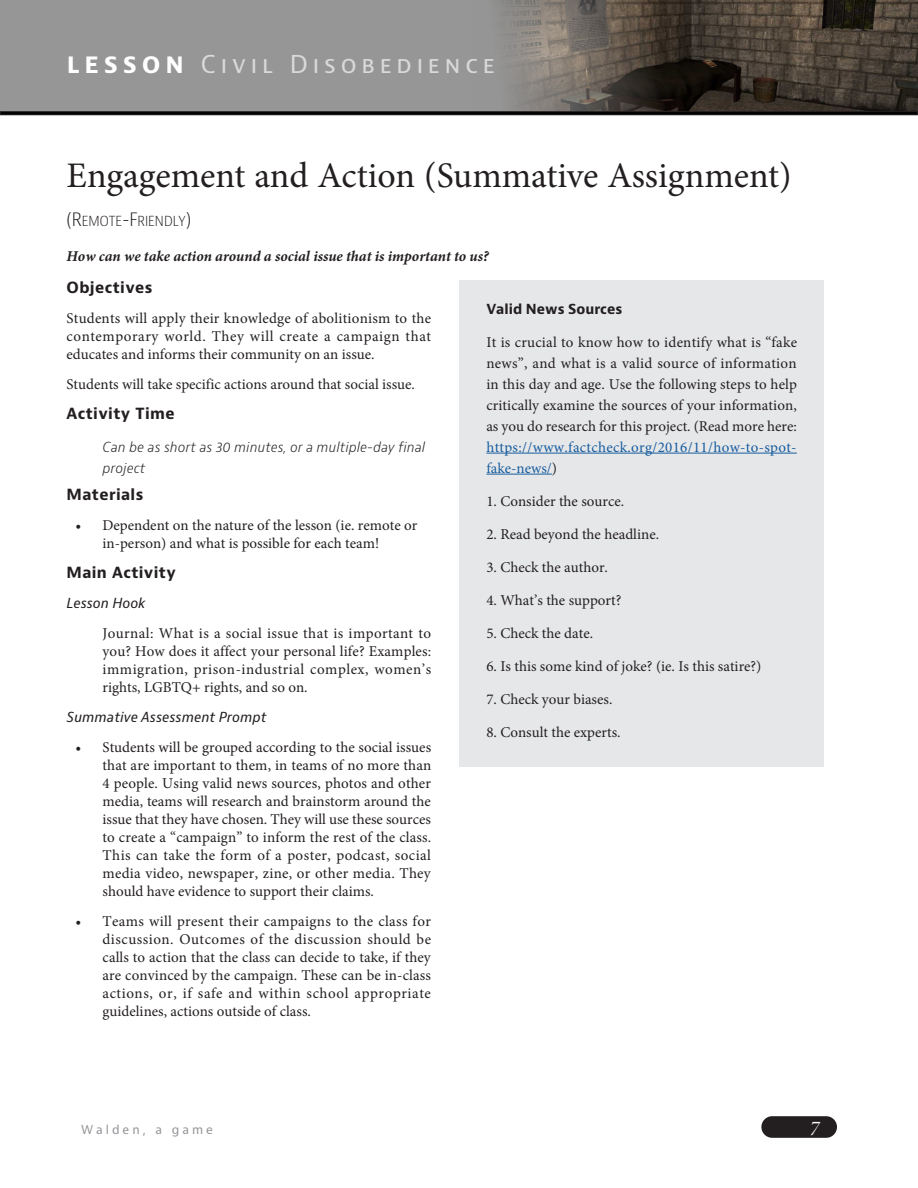
<style>
.page{position:relative;width:918px;height:1188px;background:#fff}
.page>*{position:absolute;margin:0;border:0;box-sizing:border-box;transform-origin:0 0}
.Headlines{font:36px "Minion Pro";letter-spacing:-.005em;color:#231f20}
.t1{font:24px "Bernino Sans";letter-spacing:.2em;color:#d9d9d9}
.t2{font:21px "Minion Pro It Disp";color:#fff}
.Text_Body{font:15px/18px "Minion Pro";color:#231f20;text-align:justify}
.body_bulleted___1p_i{font:15px/18px "Minion Pro";letter-spacing:.035em;color:#231f20;text-align:justify}
.Text_Body-2{font:italic 700 15px "Minion Pro";color:#231f20}
.Sub_Heads{font:700 15px "Bernino Sans";letter-spacing:.025em;color:#231f20}
.meta_9_5_14___1p6_in{font:italic 300 13.5px/21px "Bernino Sans";color:#231f20}
.body_bulleted___1p_i-2{font:italic 13.5px "Bernino Sans";color:#231f20}
.Headlines-2{font:300 condensed 13.5px "Bernino Sans";color:#231f20}
.Text_Body-3{font:700 13.5px "Bernino Sans";color:#231f20}
.t3{font:12px "Bernino Sans";letter-spacing:.25em;color:#939598}
.s1{font-weight:700;color:#fff}
.s2{font-size:18px}
.s3{color:#175d9e}
</style>
<div class="page">
<div style="left:761px;top:1116px;width:76px;height:22px;background:#231f20;border-radius:11px"></div>
<div style="left:0;top:0;width:918px;height:111px;background:#969696"></div>
<img style="left:497px;top:0;width:421px;height:111px">
<div style="left:0;top:111px;width:918px;height:4px;border:1px solid #231f20"></div>
<div style="left:459px;top:281px;width:365px;height:486px;background:#e6e7e9"></div>
<hr style="left:486px;top:453px;width:311px;height:1px;background:#175d9e">
<hr style="left:486px;top:474px;width:66px;height:1px;background:#175d9e">
<p class="t1" style="left:67px;top:49px;width:351px"><span class="s1">LESSON</span> Self-Reliance</p>
<p class="t1" style="left:201px;top:49px;width:296px">Civil Disobedience</p>
<p class="Headlines" style="left:67px;top:152px;width:727px">Engagement and Action (Summative Assignment)</p>
<p class="Headlines-2" style="left:67px;top:213px;width:126px"><span class="s2">(R</span>EMOTE<span class="s2">-F</span>RIENDLY<span class="s2">)</span></p>
<p class="Text_Body-2" style="left:67px;top:246px;width:424px">How can we take action around a social issue that is important to us?</p>
<p class="Sub_Heads" style="left:67px;top:278px;width:88px">Objectives</p>
<p class="Text_Body" style="left:67px;top:309px;width:366px">Students will apply their knowledge of abolitionism to the contemporary world. They will create a campaign that educates and informs their community on an issue.</p>
<p class="Text_Body" style="left:67px;top:375px;width:350px">Students will take specific actions around that social issue.</p>
<p class="Sub_Heads" style="left:67px;top:404px;width:110px">Activity Time</p>
<p class="meta_9_5_14___1p6_in" style="left:103px;top:437px;width:324px">Can be as short as 30 minutes, or a multiple-day final project</p>
<p class="Sub_Heads" style="left:67px;top:485px;width:78px">Materials</p>
<p class="Text_Body" style="left:103px;top:516px;width:316px;text-indent:-27px">• Dependent on the nature of the lesson (ie. remote or in-person) and what is possible for each team!</p>
<p class="Sub_Heads" style="left:67px;top:563px;width:111px">Main Activity</p>
<p class="body_bulleted___1p_i-2" style="left:67px;top:594px;width:81px">Lesson Hook</p>
<p class="body_bulleted___1p_i" style="left:103px;top:624px;width:330px">Journal: What is a social issue that is important to you? How does it affect your personal life? Examples: immigration, prison-industrial complex, women’s rights, LGBTQ+ rights, and so on.</p>
<p class="body_bulleted___1p_i-2" style="left:67px;top:708px;width:202px">Summative Assessment Prompt</p>
<p class="Text_Body" style="left:103px;top:738px;width:330px;text-indent:-27px">• Students will be grouped according to the social issues that are important to them, in teams of no more than 4 people. Using valid news sources, photos and other media, teams will research and brainstorm around the issue that they have chosen. They will use these sources to create a “campaign” to inform the rest of the class.<br>This can take the form of a poster, podcast, social media video, newspaper, zine, or other media. They should have evidence to support their claims.</p>
<p class="Text_Body" style="left:103px;top:912px;width:330px;text-indent:-27px">• Teams will present their campaigns to the class for discussion. Outcomes of the discussion should be calls to action that the class can decide to take, if they are convinced by the campaign. These can be in-class actions, or, if safe and within school appropriate guidelines, actions outside of class.</p>
<p class="Text_Body-3" style="left:486px;top:300px;width:137px">Valid News Sources</p>
<p class="Text_Body" style="left:486px;top:331px;width:312px;line-height:21px">It is crucial to know how to identify what is “fake news”, and what is a valid source of information in this day and age. Use the following steps to help critically examine the sources of your information, as you do research for this project. (Read more here: <span class="s3">https://www.factcheck.org/2016/11/how-to-spot&shy;fake-news/</span>)</p>
<p class="Text_Body" style="left:486px;top:492px;width:139px">1. Consider the source.</p>
<p class="Text_Body" style="left:486px;top:525px;width:174px">2. Read beyond the headline.</p>
<p class="Text_Body" style="left:486px;top:558px;width:123px">3. Check the author.</p>
<p class="Text_Body" style="left:486px;top:591px;width:137px">4. What’s the support?</p>
<p class="Text_Body" style="left:486px;top:624px;width:108px">5. Check the date.</p>
<p class="Text_Body" style="left:486px;top:657px;width:277px">6. Is this some kind of joke? (ie. Is this satire?)</p>
<p class="Text_Body" style="left:486px;top:690px;width:128px">7. Check your biases.</p>
<p class="Text_Body" style="left:486px;top:723px;width:136px">8. Consult the experts.</p>
<p class="t3" style="left:81px;top:1122px;width:134px">Walden, a game</p>
<h3 class="t2" style="left:810px;top:1115px;width:11px">7</h3>
</div>
